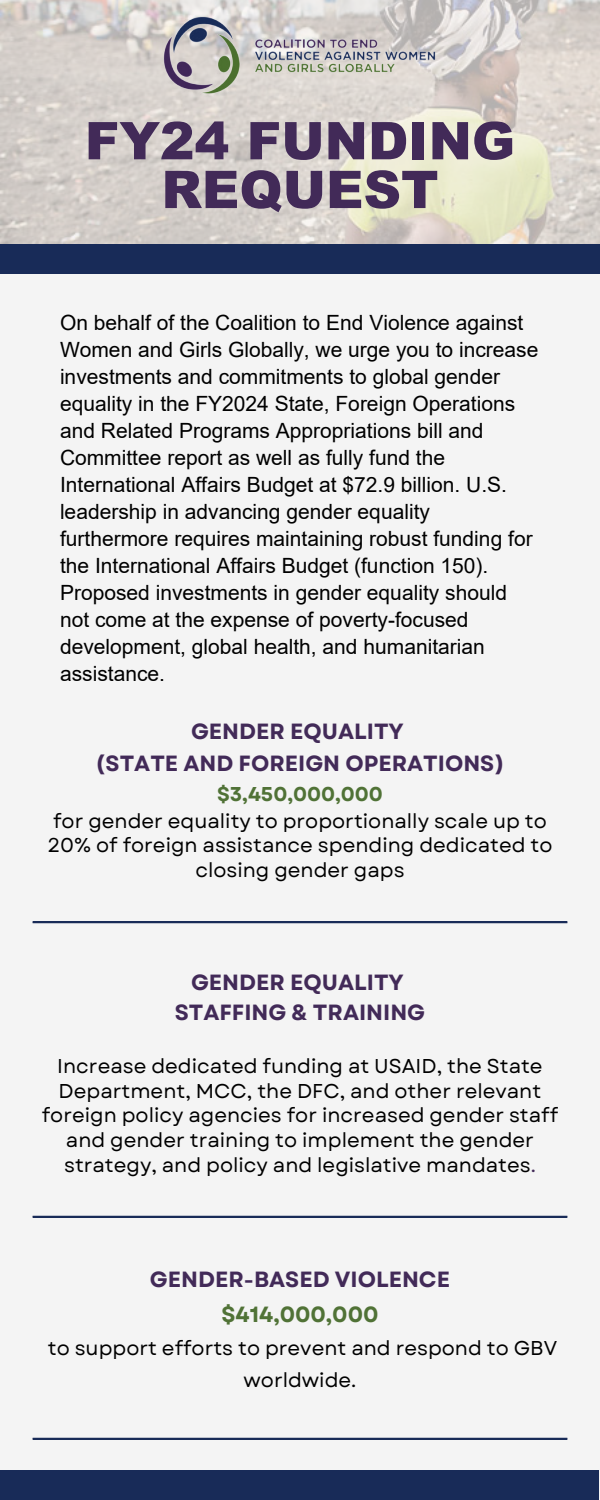
<style>
.page{position:relative;width:600px;height:1500px;background:#f4f4f4}
.page>*{position:absolute;margin:0;border:0;box-sizing:border-box;transform-origin:0 0}
.t1{font:900 52px/48.8px "Arial";color:#422a58;text-align:center}
.t2{font:700 22px/32.2px "Garet";color:#422a58;text-align:center}
.t3{font:700 22px "Garet";color:#507236}
.t4{font:21px/27px "Arial";color:#000}
.t5{font:20px/24.8px "Garet";color:#000;text-align:center}
.t6{font:700 20px "Garet";color:#507236}
.s1{color:#422a58}
</style>
<div class="page">
<hr style="left:33px;top:921px;width:534px;height:2px;background:#182b58">
<hr style="left:33px;top:1216px;width:534px;height:2px;background:#182b58">
<hr style="left:33px;top:1438px;width:534px;height:2px;background:#182b58">
<svg style="left:0;top:0;width:600px;height:274px;background:#dad5cb"></svg>
<img style="left:125px;top:5px;width:350px;height:98px">
<div style="left:0;top:244px;width:599px;height:30px;background:#182b58"></div>
<div style="left:0;top:1470px;width:599px;height:30px;background:#182b58"></div>
<h1 class="t1" style="left:85px;top:115px;width:432px">FY24 FUNDING<br>REQUEST</h1>
<p class="t4" style="left:60px;top:309px;width:480px">On behalf of the Coalition to End Violence against Women and Girls Globally, we urge you to increase investments and commitments to global gender equality in the FY2024 State, Foreign Operations and Related Programs Appropriations bill and Committee report as well as fully fund the International Affairs Budget at $72.9 billion. U.S. leadership in advancing gender equality furthermore requires maintaining robust funding for the International Affairs Budget (function 150).<br>Proposed investments in gender equality should not come at the expense of poverty-focused development, global health, and humanitarian assistance.</p>
<p class="t2" style="left:95px;top:716px;width:411px">GENDER EQUALITY<br>(STATE AND FOREIGN OPERATIONS)</p>
<p class="t6" style="left:217px;top:782px;width:167px">$3,450,000,000</p>
<p class="t5" style="left:47px;top:809px;width:507px">for gender equality to proportionally scale up to<br>20% of foreign assistance spending dedicated to closing gender gaps</p>
<p class="t2" style="left:175px;top:967px;width:252px;line-height:30.8px">GENDER EQUALITY<br>STAFFING &amp; TRAINING</p>
<p class="t5" style="left:42px;top:1054px;width:518px">Increase dedicated funding at USAID, the State Department, MCC, the DFC, and other relevant foreign policy agencies for increased gender staff and gender training to implement the gender strategy, and policy and legislative mandates<span class="s1">.</span></p>
<p class="t2" style="left:150px;top:1264px;width:302px">GENDER-BASED VIOLENCE</p>
<p class="t3" style="left:221px;top:1301px;width:159px">$414,000,000</p>
<p class="t5" style="left:48px;top:1333px;width:511px;line-height:31.5px">to support efforts to prevent and respond to GBV worldwide.</p>
</div>
